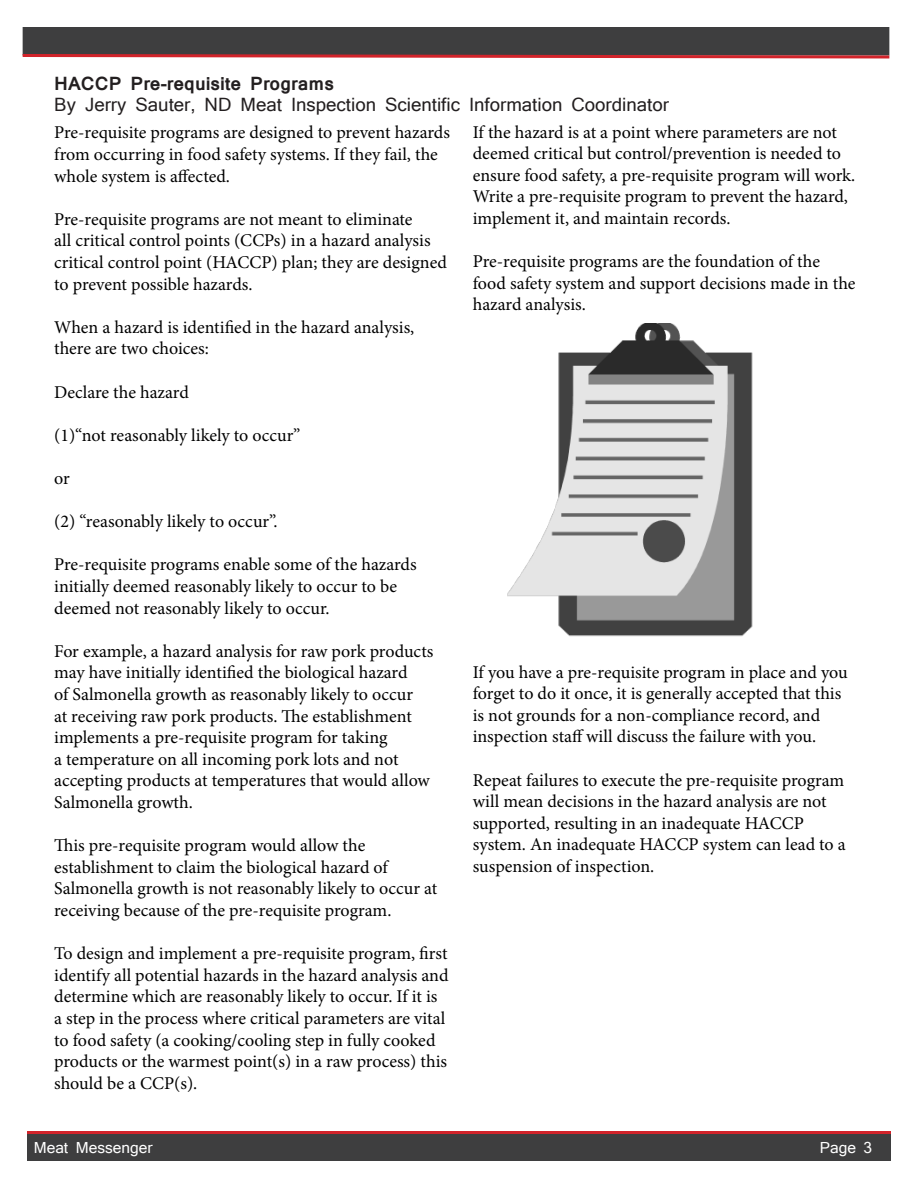
<style>
.page{position:relative;width:918px;height:1188px;background:#fff}
.page>*{position:absolute;margin:0;border:0;box-sizing:border-box;transform-origin:0 0}
.t1{font:18px/21.6px "Minion Pro";letter-spacing:-.005em;color:#000}
.t2{font:18px "Mangal";color:#231f20}
.t3{font:700 18px "Mangal";color:#231f20}
.t4{font:15px "Mangal";color:#fff}
</style>
<div class="page">
<div style="left:23px;top:27px;width:866px;height:29px;background:#3e3e3f"></div>
<svg style="left:22px;top:52px;width:868px;height:7px"></svg>
<div style="left:27px;top:1134px;width:864px;height:27px;background:#3e3e3f"></div>
<hr style="left:27px;top:1131px;width:864px;height:3px;background:#d1232a">
<img style="left:507px;top:324px;width:246px;height:313px">
<p class="t3" style="left:54px;top:67px;width:281px">HACCP Pre-requisite Programs</p>
<p class="t2" style="left:54px;top:95px;width:616px">By Jerry Sauter, ND Meat Inspection Scientific Information Coordinator</p>
<p class="t1" style="left:54px;top:122px;width:397px">Pre-requisite programs are designed to prevent hazards from occurring in food safety systems. If they fail, the whole system is affected.</p>
<p class="t1" style="left:54px;top:208px;width:394px">Pre-requisite programs are not meant to eliminate<br>all critical control points (CCPs) in a hazard analysis critical control point (HACCP) plan; they are designed to prevent possible hazards.</p>
<p class="t1" style="left:54px;top:316px;width:362px">When a hazard is identified in the hazard analysis, there are two choices:</p>
<p class="t1" style="left:54px;top:381px;width:136px">Declare the hazard</p>
<p class="t1" style="left:54px;top:424px;width:248px">(1)“not reasonably likely to occur”</p>
<p class="t1" style="left:54px;top:468px;width:17px">or</p>
<p class="t1" style="left:54px;top:511px;width:225px">(2) “reasonably likely to occur”.</p>
<p class="t1" style="left:54px;top:554px;width:364px">Pre-requisite programs enable some of the hazards initially deemed reasonably likely to occur to be deemed not reasonably likely to occur.</p>
<p class="t1" style="left:54px;top:640px;width:381px">For example, a hazard analysis for raw pork products may have initially identified the biological hazard<br>of Salmonella growth as reasonably likely to occur<br>at receiving raw pork products. The establishment implements a pre-requisite program for taking<br>a temperature on all incoming pork lots and not accepting products at temperatures that would allow Salmonella growth.</p>
<p class="t1" style="left:54px;top:835px;width:384px">This pre-requisite program would allow the establishment to claim the biological hazard of Salmonella growth is not reasonably likely to occur at receiving because of the pre-requisite program.</p>
<p class="t1" style="left:54px;top:943px;width:396px">To design and implement a pre-requisite program, first identify all potential hazards in the hazard analysis and determine which are reasonably likely to occur. If it is a step in the process where critical parameters are vital to food safety (a cooking/cooling step in fully cooked products or the warmest point(s) in a raw process) this should be a CCP(s).</p>
<p class="t1" style="left:473px;top:121px;width:384px">If the hazard is at a point where parameters are not deemed critical but control/prevention is needed to ensure food safety, a pre-requisite program will work.<br>Write a pre-requisite program to prevent the hazard, implement it, and maintain records.</p>
<p class="t1" style="left:473px;top:251px;width:384px">Pre-requisite programs are the foundation of the food safety system and support decisions made in the hazard analysis.</p>
<p class="t1" style="left:473px;top:661px;width:376px">If you have a pre-requisite program in place and you forget to do it once, it is generally accepted that this is not grounds for a non-compliance record, and inspection staff will discuss the failure with you.</p>
<p class="t1" style="left:473px;top:769px;width:375px">Repeat failures to execute the pre-requisite program will mean decisions in the hazard analysis are not supported, resulting in an inadequate HACCP system. An inadequate HACCP system can lead to a suspension of inspection.</p>
<p class="t4" style="left:34px;top:1139px;width:120px">Meat Messenger</p>
<p class="t4" style="left:820px;top:1139px;width:54px">Page 3</p>
</div>
